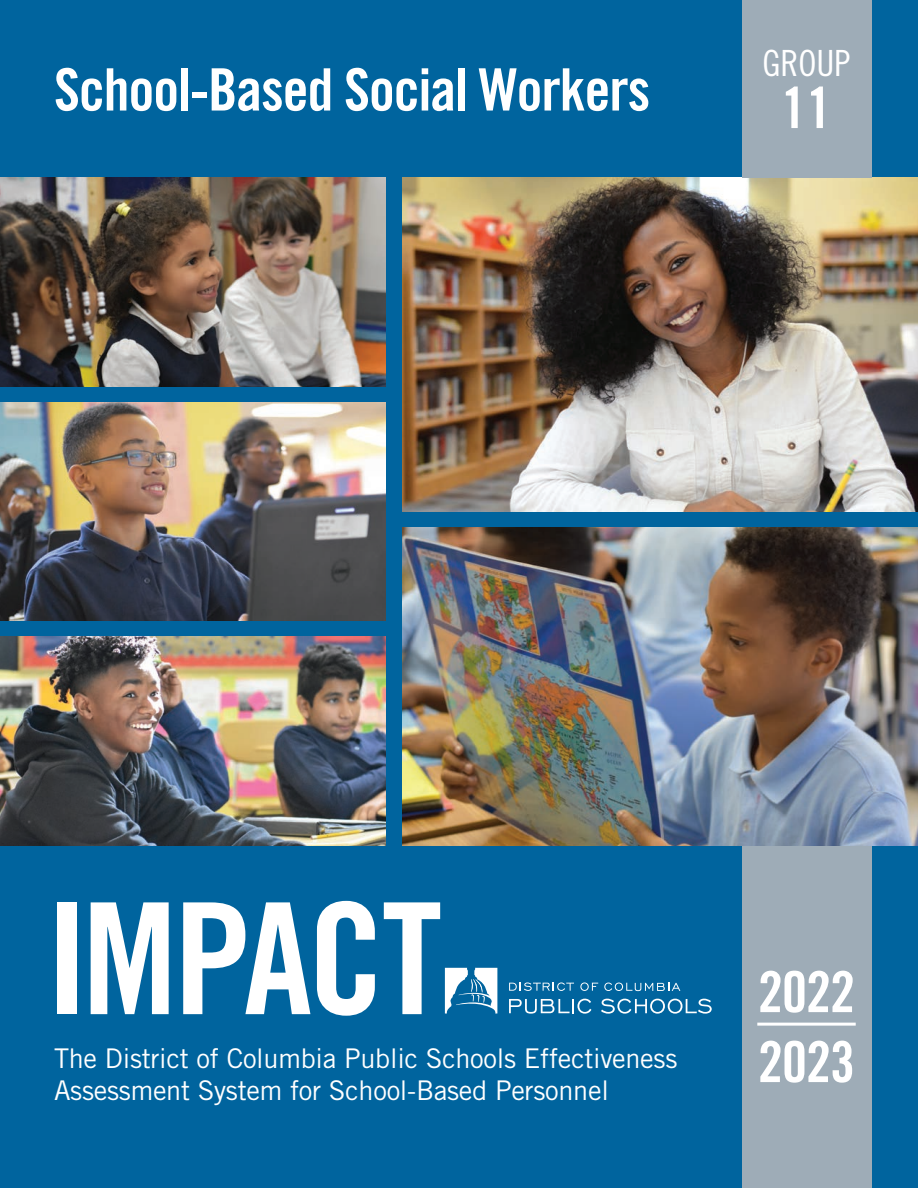
<style>
.page{position:relative;width:918px;height:1188px;background:#00649e}
.page>*{position:absolute;margin:0;border:0;box-sizing:border-box;transform-origin:0 0}
.t1{font:154.8px "Trade Gothic LT Std Bd Cn 20";letter-spacing:-.03em;color:#fff}
.t2{font:58.5px "Trade Gothic LT Std Bd Cn 20";letter-spacing:-.02em;color:#fff}
.t3{font:56.7px/69.9px "Trade Gothic LT Std Bd Cn 20";letter-spacing:-.02em;color:#fff}
.t4{font:36.15px "Trade Gothic LT Std Cn 18";color:#fff}
.t5{font:27.15px/31.7px "Trade Gothic LT Std";letter-spacing:-.01em;color:#fff}
</style>
<div class="page">
<div style="left:742px;top:846px;width:129px;height:342px;background:#9eacb7"></div>
<hr style="left:757px;top:1023px;width:99px;height:3px;background:#fff">
<img style="left:0;top:637px;width:386px;height:209px">
<svg style="left:445px;top:968px;width:52px;height:46px"></svg>
<svg style="left:509px;top:982px;width:65px;height:9px"></svg>
<svg style="left:580px;top:982px;width:18px;height:9px"></svg>
<svg style="left:604px;top:983px;width:76px;height:8px"></svg>
<svg style="left:509px;top:999px;width:82px;height:15px"></svg>
<svg style="left:601px;top:999px;width:111px;height:15px"></svg>
<img style="left:402px;top:178px;width:516px;height:334px">
<img style="left:0;top:178px;width:386px;height:209px">
<img style="left:0;top:403px;width:386px;height:218px">
<img style="left:402px;top:528px;width:516px;height:318px">
<div style="left:742px;top:0;width:129px;height:178px;background:#9eacb7"></div>
<p class="t2" style="left:54px;top:54px;width:598px">School-Based Social Workers</p>
<p class="t4" style="left:762px;top:42px;width:90px">GROUP</p>
<p class="t3" style="left:781px;top:72px;width:52px">11</p>
<p class="t1" style="left:46px;top:865px;width:398px">IMPACT</p>
<p class="t5" style="left:54px;top:1043px;width:625px">The District of Columbia Public Schools Effectiveness<br>Assessment System for School-Based Personnel</p>
<p class="t3" style="left:758px;top:957px;width:99px">2022<br>2023</p>
</div>
